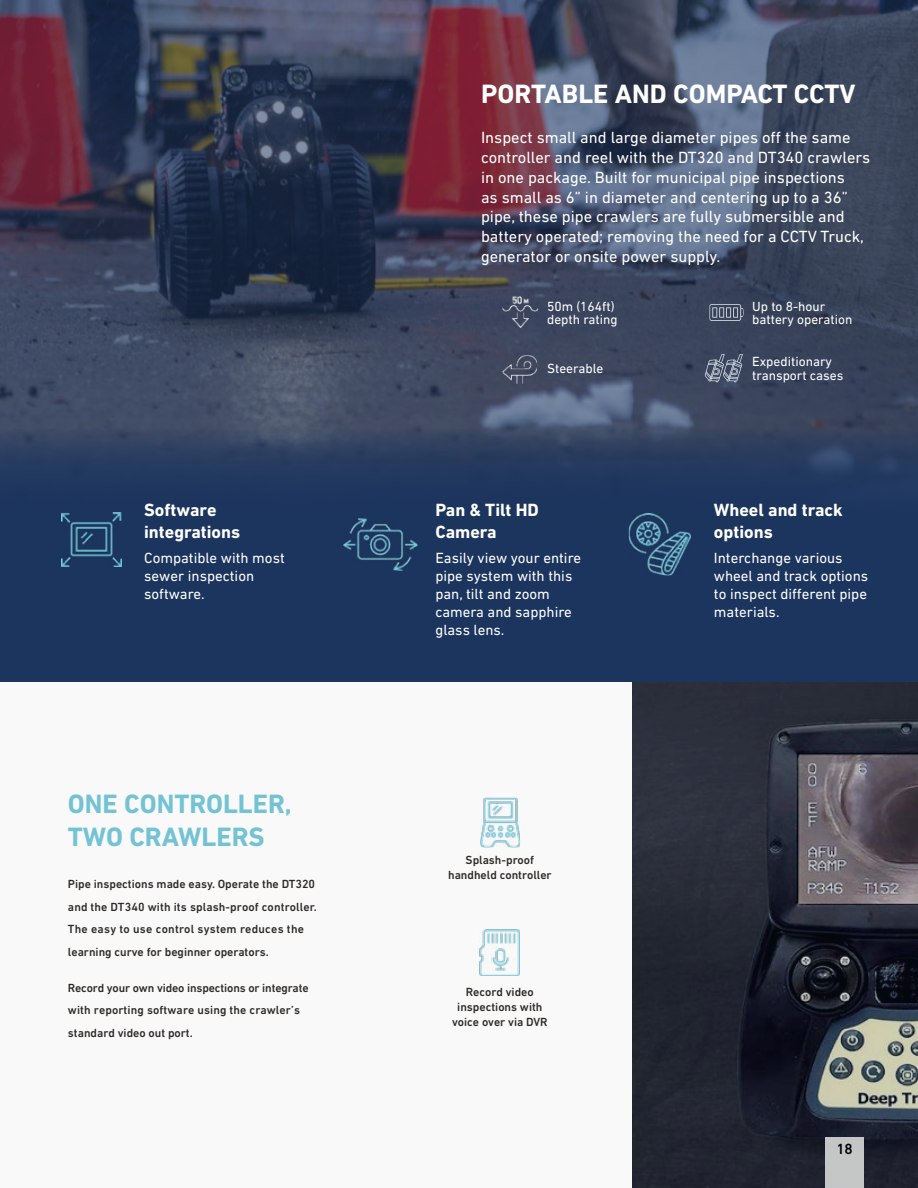
<style>
.page{position:relative;width:918px;height:1188px;background:#fff}
.page>*{position:absolute;margin:0;border:0;box-sizing:border-box;transform-origin:0 0}
.t1{font:700 27px/32.4px "DIN Next LT Pro";color:#73c3d5}
.t2{font:700 27px "DIN Next LT Pro";color:#fff}
.t3{font:700 18px/21.6px "DIN Next LT Pro";color:#fff}
.t4{font:16.5px/19.8px "DIN Next LT Pro";color:#fff}
.t5{font:15px/18px "DIN Next LT Pro";color:#fff}
.t6{font:500 15px "DIN Next LT Pro";color:#000}
.t7{font:13.5px/13.5px "DIN Next LT Pro";color:#fff}
.t8{font:500 12px/22.5px "DIN Next LT Pro";color:#2d2a26}
</style>
<div class="page">
<div style="left:0;top:682px;width:918px;height:506px;background:#f9f9f9"></div>
<svg style="left:0;top:0;width:918px;height:430px;background:#42435a"></svg>
<div style="left:0;top:430px;width:918px;height:252px;background:#1c355e"></div>
<img style="left:61px;top:513px;width:61px;height:53px">
<img style="left:502px;top:296px;width:37px;height:32px">
<svg style="left:709px;top:304px;width:35px;height:17px"></svg>
<img style="left:502px;top:355px;width:35px;height:29px">
<svg style="left:705px;top:354px;width:38px;height:28px"></svg>
<img style="left:629px;top:513px;width:62px;height:62px">
<img style="left:343px;top:518px;width:75px;height:53px">
<svg style="left:633px;top:682px;width:285px;height:506px;background:#32343f"></svg>
<img style="left:480px;top:798px;width:40px;height:49px">
<img style="left:480px;top:930px;width:39px;height:45px">
<div style="left:825px;top:1137px;width:39px;height:51px;background:#c5c6c6"></div>
<h2 class="t3" style="left:144px;top:500px;width:98px">Software integrations</h2>
<p class="t5" style="left:144px;top:549px;width:142px">Compatible with most sewer inspection software.</p>
<h1 class="t1" style="left:68px;top:788px;width:225px">ONE CONTROLLER,<br>TWO CRAWLERS</h1>
<p class="t8" style="left:68px;top:873px;width:250px">Pipe inspections made easy. Operate the DT320 and the DT340 with its splash-proof controller.<br>The easy to use control system reduces the learning curve for beginner operators.</p>
<p class="t8" style="left:68px;top:976px;width:242px">Record your own video inspections or integrate with reporting software using the crawler’s standard video out port.</p>
<h1 class="t2" style="left:481px;top:78px;width:376px">PORTABLE AND COMPACT CCTV</h1>
<p class="t4" style="left:481px;top:127px;width:391px">Inspect small and large diameter pipes off the same controller and reel with the DT320 and DT340 crawlers in one package. Built for municipal pipe inspections<br>as small as 6” in diameter and centering up to a 36” pipe, these pipe crawlers are fully submersible and battery operated; removing the need for a CCTV Truck, generator or onsite power supply.</p>
<p class="t7" style="left:547px;top:299px;width:72px">50m (164ft) depth rating</p>
<p class="t7" style="left:752px;top:299px;width:102px">Up to 8-hour battery operation</p>
<p class="t7" style="left:547px;top:362px;width:58px">Steerable</p>
<p class="t7" style="left:752px;top:355px;width:93px">Expeditionary transport cases</p>
<h2 class="t3" style="left:435px;top:500px;width:105px">Pan &amp; Tilt HD<br>Camera</h2>
<p class="t5" style="left:435px;top:549px;width:147px">Easily view your entire pipe system with this pan, tilt and zoom camera and sapphire glass lens.</p>
<p class="t8" style="left:448px;top:852px;width:105px;line-height:15px;text-align:center">Splash-proof handheld controller</p>
<p class="t8" style="left:452px;top:984px;width:97px;line-height:15px;text-align:center">Record video inspections with voice over via DVR</p>
<h2 class="t3" style="left:714px;top:500px;width:130px">Wheel and track options</h2>
<p class="t5" style="left:714px;top:549px;width:156px">Interchange various wheel and track options to inspect different pipe materials.</p>
<p class="t6" style="left:836px;top:1140px;width:18px">18</p>
</div>
